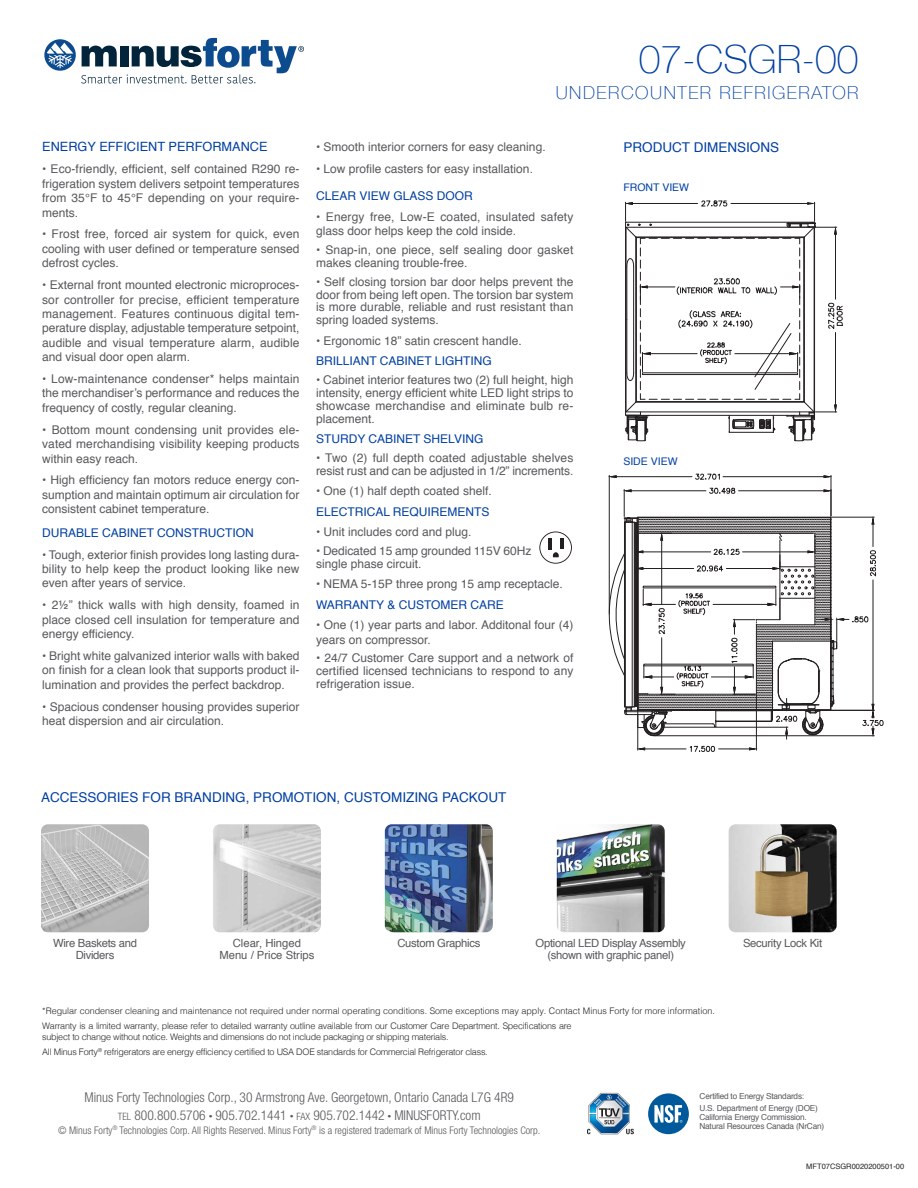
<style>
.page{position:relative;width:918px;height:1188px;background:#fff}
.page>*{position:absolute;margin:0;border:0;box-sizing:border-box;transform-origin:0 0}
.t1{font:100 39px "Helvetica Neue";color:#003fa1}
.t2{font:100 18px "Helvetica Neue";letter-spacing:.085em;color:#003fa1}
.t3{font:300 condensed 13.5px/18px "Helvetica Neue";color:#58595c;text-align:center}
.t4{font:13.5px "Helvetica";color:#003fa1}
.t5{font:12.75px "Helvetica";color:#003fa1}
.t6{font:12px/14.4px "Helvetica";color:#58595c;text-align:justify}
.t7{font:12px "Helvetica";color:#003fa1}
.t8{font:11.25px/12px "Helvetica";letter-spacing:-.025em;color:#58595c;text-align:center}
.t9{font:11.25px/12px "Helvetica";color:#58595c;text-align:center}
.t10{font:300 condensed 10.5px "Helvetica Neue";color:#58595c}
.t11{font:10.5px "Helvetica";color:#003fa1}
.t12{font:300 9px/10.8px "Helvetica";letter-spacing:-.025em;color:#272526}
.t13{font:300 9px "Helvetica";color:#272526}
.t14{font:8.25px/12px "Helvetica";letter-spacing:-.025em;color:#58595c}
.t15{font:7.5px "Helvetica";color:#272526}
.s1{font-size:10.2px}
.s2{font-weight:700}
</style>
<div class="page">
<svg style="left:625px;top:200px;width:218px;height:241px"></svg>
<div style="left:642px;top:372px;width:156px;height:3px;border:1px solid #231f20"></div>
<hr style="left:637px;top:695px;width:1px;height:55px;background:#231f20">
<hr style="left:756px;top:695px;width:1px;height:55px;background:#231f20">
<hr style="left:643px;top:749px;width:43px;height:1px;background:#231f20">
<hr style="left:719px;top:749px;width:32px;height:1px;background:#231f20">
<svg style="left:636px;top:747px;width:9px;height:4px"></svg>
<svg style="left:749px;top:747px;width:9px;height:4px"></svg>
<svg style="left:689px;top:745px;width:26px;height:7px"></svg>
<hr style="left:831px;top:475px;width:1px;height:41px;background:#231f20">
<hr style="left:609px;top:475px;width:1px;height:138px;background:#231f20">
<hr style="left:723px;top:476px;width:103px;height:1px;background:#231f20">
<hr style="left:614px;top:476px;width:78px;height:1px;background:#231f20">
<svg style="left:823px;top:475px;width:9px;height:3px"></svg>
<svg style="left:608px;top:475px;width:9px;height:3px"></svg>
<svg style="left:695px;top:474px;width:25px;height:6px"></svg>
<svg style="left:609px;top:486px;width:274px;height:253px"></svg>
<svg style="left:539px;top:531px;width:33px;height:33px"></svg>
<div style="left:648px;top:1093px;width:41px;height:41px;background:#00599a;border-radius:50%"></div>
<svg style="left:654px;top:1105px;width:28px;height:18px"></svg>
<svg style="left:587px;top:1093px;width:47px;height:41px"></svg>
<img style="left:385px;top:824px;width:108px;height:108px;border-radius:7px">
<img style="left:557px;top:824px;width:108px;height:108px;border-radius:7px">
<svg style="left:44px;top:39px;width:32px;height:32px"></svg>
<svg style="left:47px;top:43px;width:26px;height:25px"></svg>
<svg style="left:81px;top:38px;width:223px;height:46px"></svg>
<img style="left:41px;top:824px;width:108px;height:108px;border-radius:7px">
<img style="left:213px;top:824px;width:108px;height:108px;border-radius:7px">
<img style="left:729px;top:824px;width:108px;height:108px;border-radius:7px">
<h1 class="t1" style="left:639px;top:35px;width:221px">07-CSGR-00</h1>
<h2 class="t2" style="left:556px;top:82px;width:304px">UNDERCOUNTER REFRIGERATOR</h2>
<p class="t5" style="left:42px;top:142px;width:227px">ENERGY EFFICIENT PERFORMANCE</p>
<p class="t6" style="left:42px;top:163px;width:259px">• Eco-friendly, efficient, self contained R290 re&shy;frigeration system delivers setpoint temperatures from 35°F to 45°F depending on your require&shy;ments.</p>
<p class="t6" style="left:42px;top:228px;width:259px">• Frost free, forced air system for quick, even cooling with user defined or temperature sensed defrost cycles.</p>
<p class="t6" style="left:42px;top:279px;width:259px">• External front mounted electronic microproces&shy;sor controller for precise, efficient temperature management. Features continuous digital tem&shy;perature display, adjustable temperature setpoint, audible and visual temperature alarm, audible and visual door open alarm.</p>
<p class="t6" style="left:42px;top:373px;width:259px">• Low-maintenance condenser* helps maintain the merchandiser’s performance and reduces the frequency of costly, regular cleaning.</p>
<p class="t6" style="left:42px;top:423px;width:259px">• Bottom mount condensing unit provides ele&shy;vated merchandising visibility keeping products within easy reach.</p>
<p class="t6" style="left:42px;top:474px;width:259px">• High efficiency fan motors reduce energy con&shy;sumption and maintain optimum air circulation for consistent cabinet temperature.</p>
<p class="t7" style="left:42px;top:527px;width:213px">DURABLE CABINET CONSTRUCTION</p>
<p class="t6" style="left:42px;top:548px;width:259px">• Tough, exterior finish provides long lasting dura&shy;bility to help keep the product looking like new even after years of service.</p>
<p class="t6" style="left:42px;top:599px;width:259px">• 2½” thick walls with high density, foamed in place closed cell insulation for temperature and energy efficiency.</p>
<p class="t6" style="left:42px;top:650px;width:259px">• Bright white galvanized interior walls with baked on finish for a clean look that supports product il&shy;lumination and provides the perfect backdrop.</p>
<p class="t6" style="left:42px;top:700px;width:259px">• Spacious condenser housing provides superior heat dispersion and air circulation.</p>
<p class="t6" style="left:316px;top:140px;width:231px">• Smooth interior corners for easy cleaning.</p>
<p class="t6" style="left:316px;top:162px;width:218px">• Low profile casters for easy installation.</p>
<p class="t7" style="left:316px;top:191px;width:158px">CLEAR VIEW GLASS DOOR</p>
<p class="t6" style="left:316px;top:210px;width:259px">• Energy free, Low-E coated, insulated safety glass door helps keep the cold inside.</p>
<p class="t6" style="left:316px;top:244px;width:259px;line-height:12.9px">• Snap-in, one piece, self sealing door gasket makes cleaning trouble-free.</p>
<p class="t6" style="left:316px;top:276px;width:259px;line-height:12.9px">• Self closing torsion bar door helps prevent the door from being left open. The torsion bar system is more durable, reliable and rust resistant than spring loaded systems.</p>
<p class="t6" style="left:316px;top:334px;width:207px">• Ergonomic 18” satin crescent handle.</p>
<p class="t7" style="left:316px;top:356px;width:177px">BRILLIANT CABINET LIGHTING</p>
<p class="t6" style="left:316px;top:374px;width:259px;line-height:12.9px">• Cabinet interior features two (2) full height, high intensity, energy efficient white LED light strips to showcase merchandise and eliminate bulb re&shy;placement.</p>
<p class="t7" style="left:316px;top:434px;width:169px">STURDY CABINET SHELVING</p>
<p class="t6" style="left:316px;top:452px;width:259px;line-height:12.9px">• Two (2) full depth coated adjustable shelves resist rust and can be adjusted in 1/2” increments.</p>
<p class="t6" style="left:316px;top:485px;width:177px">• One (1) half depth coated shelf.</p>
<p class="t7" style="left:316px;top:506px;width:175px">ELECTRICAL REQUIREMENTS</p>
<p class="t6" style="left:316px;top:526px;width:157px">• Unit includes cord and plug.</p>
<p class="t6" style="left:316px;top:545px;width:217px;line-height:12.9px">• Dedicated 15 amp grounded 115V 60Hz single phase circuit.</p>
<p class="t6" style="left:316px;top:578px;width:248px">• NEMA 5-15P three prong 15 amp receptacle.</p>
<p class="t7" style="left:316px;top:599px;width:189px">WARRANTY &amp; CUSTOMER CARE</p>
<p class="t6" style="left:316px;top:619px;width:259px">• One (1) year parts and labor. Additonal four (4) years on compressor.</p>
<p class="t6" style="left:316px;top:653px;width:259px;line-height:12.9px">• 24/7 Customer Care support and a network of certified licensed technicians to respond to any refrigeration issue.</p>
<p class="t4" style="left:623px;top:142px;width:157px">PRODUCT DIMENSIONS</p>
<p class="t11" style="left:623px;top:183px;width:67px">FRONT VIEW</p>
<p class="t11" style="left:623px;top:457px;width:56px">SIDE VIEW</p>
<p class="t4" style="left:41px;top:792px;width:467px">ACCESSORIES FOR BRANDING, PROMOTION, CUSTOMIZING PACKOUT</p>
<p class="t8" style="left:53px;top:938px;width:85px">Wire Baskets and<br>Dividers</p>
<p class="t9" style="left:219px;top:938px;width:97px">Clear, Hinged<br>Menu / Price Strips</p>
<p class="t8" style="left:536px;top:938px;width:152px">Optional LED Display Assembly</p>
<p class="t8" style="left:743px;top:938px;width:81px">Security Lock Kit</p>
<p class="t8" style="left:397px;top:938px;width:84px">Custom Graphics</p>
<p class="t8" style="left:547px;top:950px;width:128px">(shown with graphic panel)</p>
<p class="t13" style="left:42px;top:1007px;width:674px">*Regular condenser cleaning and maintenance not required under normal operating conditions. Some exceptions may apply. Contact Minus Forty for more information.</p>
<p class="t12" style="left:42px;top:1047px;width:447px">All Minus Forty<sup>®</sup> refrigerators are energy efficiency certified to USA DOE standards for Commercial Refrigerator class.</p>
<p class="t12" style="left:42px;top:1022px;width:531px">Warranty is a limited warranty, please refer to detailed warranty outline available from our Customer Care Department. Specifications are subject to change without notice. Weights and dimensions do not include packaging or shipping materials.</p>
<p class="t3" style="left:85px;top:1090px;width:431px">Minus Forty Technologies Corp., 30 Armstrong Ave. Georgetown, Ontario Canada L7G 4R9<br><span class="s1">TEL</span> 800.800.5706 <span class="s2">·</span> 905.702.1441 <span class="s2">·</span> <span class="s1">FAX</span> 905.702.1442 <span class="s2">·</span> MINUSFORTY.com</p>
<p class="t10" style="left:58px;top:1126px;width:484px">© Minus Forty<sup>®</sup> Technologies Corp. All Rights Reserved. Minus Forty<sup>®</sup> is a registered trademark of Minus Forty Technologies Corp.</p>
<p class="t14" style="left:699px;top:1091px;width:120px">Certified to Energy Standards:<br>U.S. Department of Energy (DOE)</p>
<p class="t14" style="left:699px;top:1113px;width:126px;line-height:9px">California Energy Commission.<br>Natural Resources Canada (NrCan)</p>
<p class="t15" style="left:806px;top:1164px;width:99px">MFT07CSGR0020200501-00</p>
</div>
